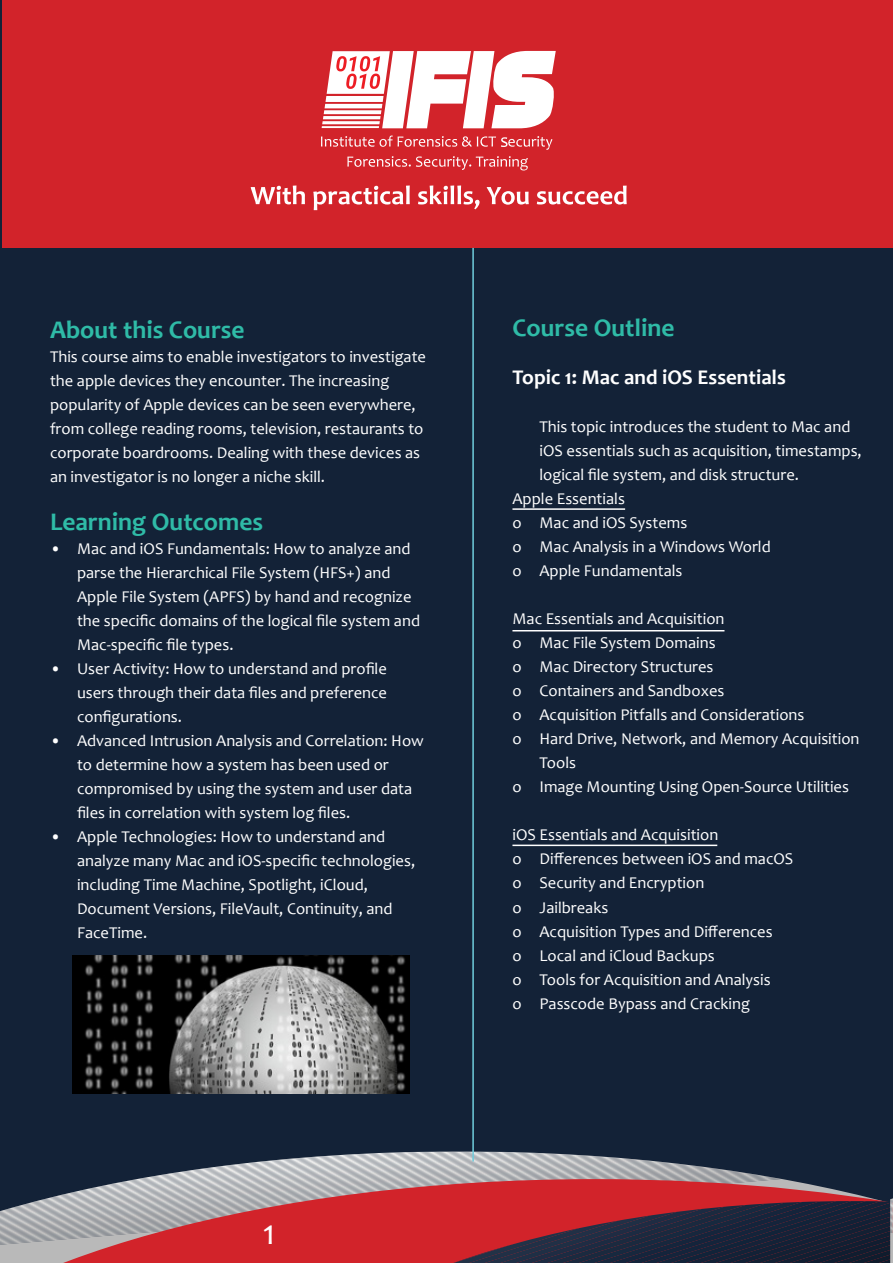
<style>
.page{position:relative;width:893px;height:1263px;background:#132237}
.page>*{position:absolute;margin:0;border:0;box-sizing:border-box;transform-origin:0 0}
.t1{font:36px "Candara";color:#fff}
.t2{font:700 25.5px "Candara";color:#2fbba7}
.t3{font:700 21px "Candara";color:#fff}
.t4{font:16.5px/24px "Candara";color:#fff}
</style>
<div class="page">
<div style="left:2px;top:0;width:891px;height:248px;background:#d2232a"></div>
<svg style="left:0;top:1151px;width:893px;height:112px"></svg>
<svg style="left:251px;top:185px;width:54px;height:19px"></svg>
<svg style="left:313px;top:185px;width:97px;height:25px"></svg>
<svg style="left:418px;top:185px;width:62px;height:24px"></svg>
<svg style="left:487px;top:187px;width:42px;height:18px"></svg>
<svg style="left:537px;top:186px;width:90px;height:19px"></svg>
<hr style="left:322px;top:126px;width:57px;height:2px;background:#fff">
<hr style="left:322px;top:121px;width:58px;height:3px;background:#fff">
<svg style="left:323px;top:51px;width:233px;height:77px"></svg>
<svg style="left:347px;top:156px;width:181px;height:14px"></svg>
<svg style="left:321px;top:136px;width:231px;height:14px"></svg>
<hr style="left:472px;top:248px;width:2px;height:913px;background:#6fccdc">
<hr style="left:512px;top:508px;width:113px;height:2px;background:#fff">
<hr style="left:512px;top:630px;width:212px;height:1px;background:#fff">
<hr style="left:512px;top:845px;width:205px;height:1px;background:#fff">
<img style="left:72px;top:955px;width:338px;height:138px">
<h2 class="t2" style="left:50px;top:314px;width:196px">About this Course</h2>
<p class="t4" style="left:50px;top:345px;width:378px">This course aims to enable investigators to investigate the apple devices they encounter. The increasing popularity of Apple devices can be seen everywhere, from college reading rooms, television, restaurants to corporate boardrooms. Dealing with these devices as an investigator is no longer a niche skill.</p>
<h2 class="t2" style="left:50px;top:506px;width:215px">Learning Outcomes</h2>
<p class="t4" style="left:77px;top:537px;width:345px;text-indent:-27px">• Mac and iOS Fundamentals: How to analyze and parse the Hierarchical File System (HFS+) and Apple File System (APFS) by hand and recognize the specific domains of the logical file system and Mac-specific file types.</p>
<p class="t4" style="left:77px;top:657px;width:311px;text-align:justify;text-indent:-27px">• User Activity: How to understand and profile users through their data files and preference configurations.</p>
<p class="t4" style="left:77px;top:729px;width:348px;text-indent:-27px">• Advanced Intrusion Analysis and Correlation: How to determine how a system has been used or compromised by using the system and user data files in correlation with system log files.</p>
<p class="t4" style="left:77px;top:825px;width:340px;text-indent:-27px">• Apple Technologies: How to understand and analyze many Mac and iOS-specific technologies, including Time Machine, Spotlight, iCloud, Document Versions, FileVault, Continuity, and FaceTime.</p>
<h1 class="t1" style="left:263px;top:1210px;width:14px">1</h1>
<h2 class="t2" style="left:512px;top:312px;width:164px">Course Outline</h2>
<p class="t3" style="left:512px;top:364px;width:275px">Topic 1: Mac and iOS Essentials</p>
<p class="t4" style="left:539px;top:415px;width:312px">This topic introduces the student to Mac and</p>
<p class="t4" style="left:539px;top:439px;width:324px">iOS essentials such as acquisition, timestamps,</p>
<p class="t4" style="left:539px;top:463px;width:261px">logical file system, and disk structure.</p>
<p class="t4" style="left:512px;top:487px;width:114px">Apple Essentials</p>
<p class="t4" style="left:512px;top:511px;width:176px">o Mac and iOS Systems</p>
<p class="t4" style="left:512px;top:535px;width:260px">o Mac Analysis in a Windows World</p>
<p class="t4" style="left:512px;top:559px;width:171px">o Apple Fundamentals</p>
<p class="t4" style="left:512px;top:607px;width:214px">Mac Essentials and Acquisition</p>
<p class="t4" style="left:512px;top:631px;width:205px">o Mac File System Domains</p>
<p class="t4" style="left:512px;top:655px;width:202px">o Mac Directory Structures</p>
<p class="t4" style="left:512px;top:679px;width:213px">o Containers and Sandboxes</p>
<p class="t4" style="left:512px;top:703px;width:293px">o Acquisition Pitfalls and Considerations</p>
<p class="t4" style="left:512px;top:727px;width:349px">o Hard Drive, Network, and Memory Acquisition</p>
<p class="t4" style="left:539px;top:751px;width:38px">Tools</p>
<p class="t4" style="left:512px;top:775px;width:338px">o Image Mounting Using Open-Source Utilities</p>
<p class="t4" style="left:512px;top:823px;width:282px">iOS Essentials and Acquisition<br>o Differences between iOS and macOS o Security and Encryption<br>o Jailbreaks<br>o Acquisition Types and Differences<br>o Local and iCloud Backups<br>o Tools for Acquisition and Analysis<br>o Passcode Bypass and Cracking</p>
</div>
